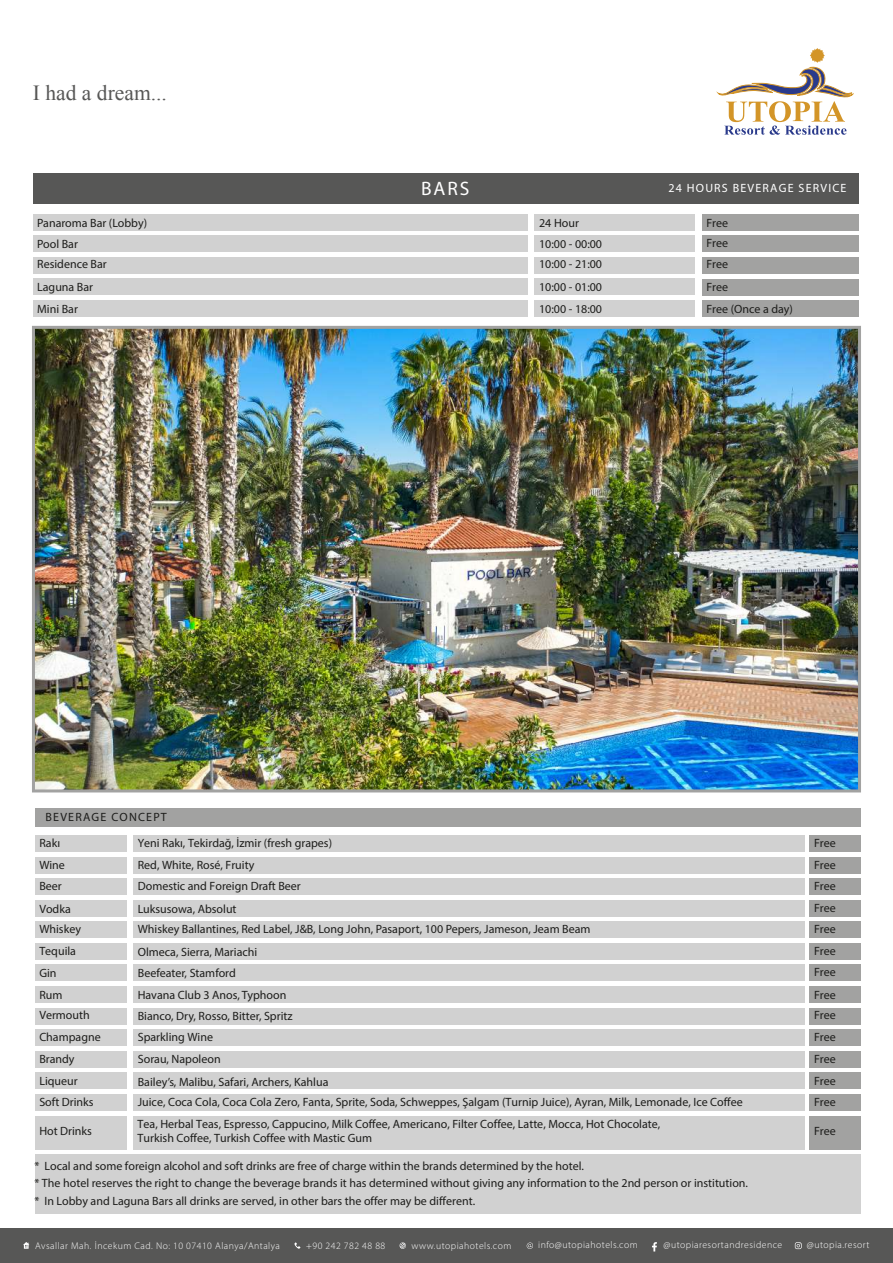
<style>
.page{position:relative;width:893px;height:1263px;background:#fff}
.page>*{position:absolute;margin:0;border:0;box-sizing:border-box;transform-origin:0 0}
.t1{font:21.6px "Times New Roman";color:#575756}
.t2{font:19.5px "Myriad Pro";color:#fff}
.t3{font:12px/20.9px "Myriad Pro";color:#1d1d1b}
.t4{font:12px "Myriad Pro";letter-spacing:.1em;color:#fff}
.t5{font:12px "Myriad Pro";letter-spacing:.1em;color:#1d1d1b}
.t6{font:300 9.75px "Myriad Pro";letter-spacing:.05em;color:#fff}
</style>
<div class="page">
<div style="left:33px;top:214px;width:495px;height:16px;background:#d1d1d1"></div>
<div style="left:33px;top:235px;width:495px;height:17px;background:#d1d1d1"></div>
<div style="left:33px;top:257px;width:495px;height:17px;background:#d1d1d1"></div>
<div style="left:33px;top:279px;width:495px;height:16px;background:#d1d1d1"></div>
<div style="left:535px;top:214px;width:160px;height:16px;background:#d1d1d1"></div>
<div style="left:535px;top:235px;width:160px;height:17px;background:#d1d1d1"></div>
<div style="left:535px;top:257px;width:160px;height:17px;background:#d1d1d1"></div>
<div style="left:535px;top:279px;width:160px;height:16px;background:#d1d1d1"></div>
<div style="left:702px;top:214px;width:156px;height:17px;background:#a2a2a1"></div>
<div style="left:702px;top:236px;width:156px;height:16px;background:#a2a2a1"></div>
<div style="left:702px;top:257px;width:156px;height:17px;background:#a2a2a1"></div>
<div style="left:702px;top:279px;width:156px;height:16px;background:#a2a2a1"></div>
<div style="left:33px;top:300px;width:495px;height:17px;background:#d1d1d1"></div>
<div style="left:535px;top:300px;width:160px;height:17px;background:#d1d1d1"></div>
<div style="left:702px;top:300px;width:156px;height:17px;background:#a2a2a1"></div>
<div style="left:33px;top:174px;width:825px;height:30px;background:#575756"></div>
<img style="left:36px;top:330px;width:821px;height:458px">
<div style="left:32px;top:326px;width:829px;height:466px;border:3px solid #a2a2a1"></div>
<div style="left:0;top:1229px;width:893px;height:34px;background:#575756"></div>
<svg style="left:23px;top:1242px;width:6px;height:7px"></svg>
<svg style="left:294px;top:1242px;width:7px;height:7px"></svg>
<svg style="left:795px;top:1242px;width:7px;height:7px"></svg>
<svg style="left:652px;top:1242px;width:5px;height:9px"></svg>
<svg style="left:526px;top:1242px;width:7px;height:7px"></svg>
<svg style="left:399px;top:1242px;width:7px;height:7px"></svg>
<svg style="left:718px;top:48px;width:135px;height:87px"></svg>
<div style="left:35px;top:808px;width:825px;height:18px;background:#a2a2a1"></div>
<div style="left:35px;top:835px;width:92px;height:17px;background:#d1d1d1"></div>
<div style="left:35px;top:857px;width:92px;height:16px;background:#d1d1d1"></div>
<div style="left:35px;top:878px;width:92px;height:17px;background:#d1d1d1"></div>
<div style="left:35px;top:900px;width:92px;height:16px;background:#d1d1d1"></div>
<div style="left:133px;top:835px;width:672px;height:17px;background:#d1d1d1"></div>
<div style="left:133px;top:857px;width:672px;height:16px;background:#d1d1d1"></div>
<div style="left:133px;top:878px;width:672px;height:17px;background:#d1d1d1"></div>
<div style="left:133px;top:900px;width:672px;height:16px;background:#d1d1d1"></div>
<div style="left:810px;top:835px;width:51px;height:17px;background:#a2a2a1"></div>
<div style="left:810px;top:857px;width:51px;height:16px;background:#a2a2a1"></div>
<div style="left:810px;top:878px;width:51px;height:17px;background:#a2a2a1"></div>
<div style="left:810px;top:900px;width:51px;height:16px;background:#a2a2a1"></div>
<div style="left:35px;top:921px;width:92px;height:17px;background:#d1d1d1"></div>
<div style="left:35px;top:943px;width:92px;height:17px;background:#d1d1d1"></div>
<div style="left:35px;top:965px;width:92px;height:16px;background:#d1d1d1"></div>
<div style="left:35px;top:986px;width:92px;height:17px;background:#d1d1d1"></div>
<div style="left:133px;top:921px;width:672px;height:17px;background:#d1d1d1"></div>
<div style="left:133px;top:943px;width:672px;height:17px;background:#d1d1d1"></div>
<div style="left:133px;top:965px;width:672px;height:16px;background:#d1d1d1"></div>
<div style="left:133px;top:986px;width:672px;height:17px;background:#d1d1d1"></div>
<div style="left:810px;top:921px;width:51px;height:17px;background:#a2a2a1"></div>
<div style="left:810px;top:943px;width:51px;height:17px;background:#a2a2a1"></div>
<div style="left:810px;top:965px;width:51px;height:16px;background:#a2a2a1"></div>
<div style="left:810px;top:986px;width:51px;height:17px;background:#a2a2a1"></div>
<div style="left:35px;top:1008px;width:92px;height:16px;background:#d1d1d1"></div>
<div style="left:35px;top:1029px;width:92px;height:17px;background:#d1d1d1"></div>
<div style="left:35px;top:1051px;width:92px;height:17px;background:#d1d1d1"></div>
<div style="left:35px;top:1072px;width:92px;height:17px;background:#d1d1d1"></div>
<div style="left:133px;top:1008px;width:672px;height:16px;background:#d1d1d1"></div>
<div style="left:133px;top:1029px;width:672px;height:17px;background:#d1d1d1"></div>
<div style="left:133px;top:1051px;width:672px;height:17px;background:#d1d1d1"></div>
<div style="left:133px;top:1072px;width:672px;height:17px;background:#d1d1d1"></div>
<div style="left:810px;top:1008px;width:51px;height:16px;background:#a2a2a1"></div>
<div style="left:810px;top:1029px;width:51px;height:17px;background:#a2a2a1"></div>
<div style="left:810px;top:1051px;width:51px;height:17px;background:#a2a2a1"></div>
<div style="left:810px;top:1072px;width:51px;height:17px;background:#a2a2a1"></div>
<div style="left:35px;top:1094px;width:92px;height:17px;background:#d1d1d1"></div>
<div style="left:35px;top:1116px;width:92px;height:33px;background:#d1d1d1"></div>
<div style="left:35px;top:1154px;width:825px;height:60px;background:#d1d1d1"></div>
<div style="left:133px;top:1094px;width:672px;height:17px;background:#d1d1d1"></div>
<div style="left:133px;top:1116px;width:672px;height:33px;background:#d1d1d1"></div>
<div style="left:810px;top:1094px;width:51px;height:17px;background:#a2a2a1"></div>
<div style="left:810px;top:1116px;width:51px;height:33px;background:#a2a2a1"></div>
<h1 class="t1" style="left:33px;top:78px;width:136px">I had a dream...</h1>
<p class="t3" style="left:37px;top:212px;width:111px">Panaroma Bar (Lobby)<br>Pool Bar<br>Residence Bar</p>
<p class="t3" style="left:37px;top:276px;width:57px">Laguna Bar</p>
<h2 class="t2" style="left:421px;top:176px;width:50px">BARS</h2>
<p class="t4" style="left:668px;top:181px;width:180px">24 HOURS BEVERAGE SERVICE</p>
<p class="t3" style="left:539px;top:212px;width:64px">24 Hour<br>10:00 - 00:00<br>10:00 - 21:00</p>
<p class="t3" style="left:539px;top:276px;width:64px">10:00 - 01:00</p>
<p class="t3" style="left:706px;top:212px;width:23px;text-align:justify">Free Free Free</p>
<p class="t3" style="left:706px;top:276px;width:23px">Free</p>
<p class="t3" style="left:37px;top:298px;width:42px">Mini Bar</p>
<p class="t3" style="left:539px;top:298px;width:64px">10:00 - 18:00</p>
<p class="t3" style="left:706px;top:299px;width:88px">Free (Once a day)</p>
<p class="t5" style="left:46px;top:810px;width:123px">BEVERAGE CONCEPT</p>
<p class="t3" style="left:39px;top:854px;width:27px;line-height:21.6px">Wine<br>Beer</p>
<p class="t3" style="left:138px;top:832px;width:196px">Yeni Rakı, Tekirdağ, İzmir (fresh grapes)</p>
<p class="t3" style="left:39px;top:832px;width:23px">Rakı</p>
<p class="t3" style="left:138px;top:854px;width:165px">Red, White, Rosé, Fruity<br>Domestic and Foreign Draft Beer</p>
<p class="t3" style="left:814px;top:832px;width:23px">Free</p>
<p class="t3" style="left:814px;top:854px;width:23px">Free<br>Free</p>
<p class="t3" style="left:39px;top:898px;width:33px">Vodka</p>
<p class="t3" style="left:138px;top:898px;width:100px">Luksusowa, Absolut</p>
<p class="t3" style="left:814px;top:898px;width:23px">Free</p>
<p class="t3" style="left:39px;top:918px;width:43px">Whiskey</p>
<p class="t3" style="left:138px;top:919px;width:454px">Whiskey Ballantines, Red Label, J&amp;B, Long John, Pasaport, 100 Pepers, Jameson, Jeam Beam</p>
<p class="t3" style="left:814px;top:918px;width:23px">Free</p>
<p class="t3" style="left:39px;top:940px;width:38px;line-height:21.6px">Tequila<br>Gin</p>
<p class="t3" style="left:138px;top:941px;width:121px">Olmeca, Sierra, Mariachi<br>Beefeater, Stamford</p>
<p class="t3" style="left:814px;top:940px;width:23px">Free<br>Free</p>
<p class="t3" style="left:39px;top:984px;width:25px">Rum</p>
<p class="t3" style="left:138px;top:984px;width:150px">Havana Club 3 Anos, Typhoon</p>
<p class="t3" style="left:814px;top:984px;width:23px">Free</p>
<p class="t3" style="left:39px;top:1005px;width:52px">Vermouth</p>
<p class="t3" style="left:138px;top:1005px;width:156px">Bianco, Dry, Rosso, Bitter, Spritz</p>
<p class="t3" style="left:814px;top:1005px;width:23px">Free</p>
<p class="t3" style="left:39px;top:1026px;width:63px;line-height:21.6px">Champagne<br>Brandy</p>
<p class="t3" style="left:138px;top:1026px;width:84px;line-height:21.6px">Sparkling Wine<br>Sorau, Napoleon</p>
<p class="t3" style="left:814px;top:1027px;width:23px">Free<br>Free</p>
<p class="t3" style="left:39px;top:1070px;width:40px">Liqueur</p>
<p class="t3" style="left:138px;top:1071px;width:192px">Bailey’s, Malibu, Safari, Archers, Kahlua</p>
<p class="t3" style="left:814px;top:1070px;width:23px">Free</p>
<p class="t3" style="left:39px;top:1091px;width:56px">Soft Drinks</p>
<p class="t3" style="left:138px;top:1091px;width:607px">Juice, Coca Cola, Coca Cola Zero, Fanta, Sprite, Soda, Schweppes, Şalgam (Turnip Juice), Ayran, Milk, Lemonade, Ice Coffee</p>
<p class="t3" style="left:814px;top:1091px;width:23px">Free</p>
<p class="t3" style="left:138px;top:1117px;width:524px;line-height:14px">Tea, Herbal Teas, Espresso, Cappucino, Milk Coffee, Americano, Filter Coffee, Latte, Mocca, Hot Chocolate,<br>Turkish Coffee, Turkish Coffee with Mastic Gum</p>
<p class="t3" style="left:39px;top:1121px;width:54px">Hot Drinks</p>
<p class="t3" style="left:34px;top:1156px;width:715px;line-height:17.7px">* Local and some foreign alcohol and soft drinks are free of charge within the brands determined by the hotel.<br>* The hotel reserves the right to change the beverage brands it has determined without giving any information to the 2nd person or institution. * In Lobby and Laguna Bars all drinks are served, in other bars the offer may be different.</p>
<p class="t3" style="left:814px;top:1121px;width:23px">Free</p>
<p class="t6" style="left:35px;top:1239px;width:246px">Avsallar Mah. İncekum Cad. No: 10 07410 Alanya/Antalya</p>
<p class="t6" style="left:306px;top:1240px;width:81px">+90 242 782 48 88</p>
<p class="t6" style="left:411px;top:1239px;width:101px">www.utopiahotels.com</p>
<p class="t6" style="left:538px;top:1239px;width:101px">info@utopiahotels.com</p>
<p class="t6" style="left:663px;top:1239px;width:120px">@utopiaresortandresidence</p>
<p class="t6" style="left:807px;top:1239px;width:64px">@utopia.resort</p>
</div>
